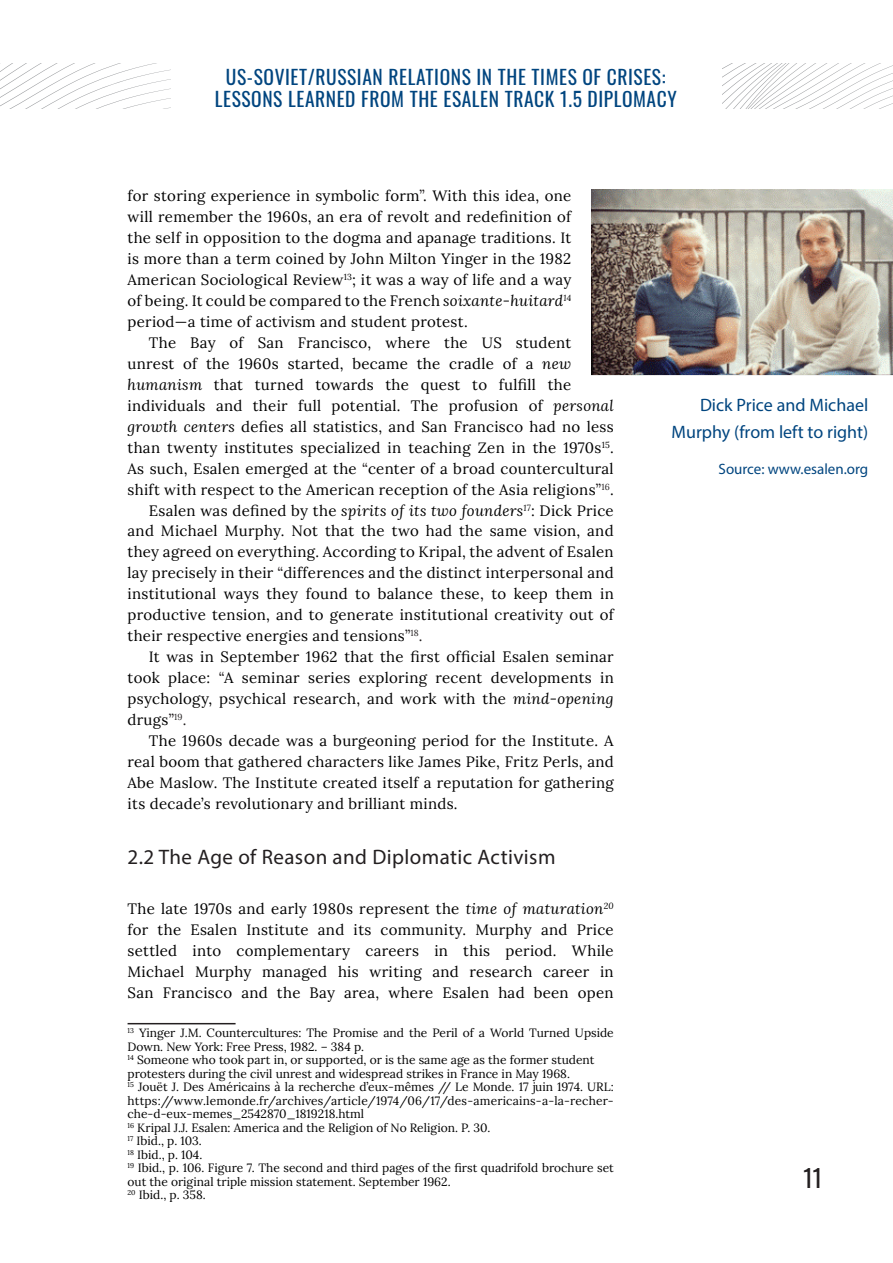
<style>
.page{position:relative;width:893px;height:1263px;background:#fff}
.page>*{position:absolute;margin:0;border:0;box-sizing:border-box;transform-origin:0 0}
.t1{font:24.15px "Oswald";color:#231f20}
.Заголовок_внутри{font:21px "Myriad Pro";letter-spacing:.02em;color:#231f20}
.t2{font:19.5px/22.5px "Oswald";letter-spacing:.03em;color:#01457f;text-align:center}
.Подпись_к_фото{font:18px/27px "Myriad Pro";color:#01457f;text-align:right}
.Текст{font:15px/21px "Lora";letter-spacing:.02em;color:#000;text-align:justify}
.Подпись_к_фото-2{font:15px "Myriad Pro";color:#01457f}
.Сноска{font:12px/13.5px "Lora";color:#000}
.s1{color:#231f20}
.s2{font-style:italic}
</style>
<div class="page">
<svg style="left:0;top:64px;width:170px;height:45px"></svg>
<svg style="left:723px;top:64px;width:170px;height:45px"></svg>
<hr style="left:128px;top:1023px;width:108px;height:1px;background:#231f20">
<img style="left:591px;top:190px;width:302px;height:186px">
<h3 class="t2" style="left:215px;top:63px;width:463px">US-SOVIET/RUSSIAN RELATIONS IN THE TIMES OF CRISES:<br>LESSONS LEARNED FROM THE ESALEN TRACK 1.5 DIPLOMACY</h3>
<p class="Текст" style="left:128px;top:184px;width:445px">for storing experience in symbolic form<span class="s1">”</span>. With this idea, one will remember the 1960s, an era of revolt and redefinition of the self in opposition to the dogma and apanage traditions. It is more than a term coined by John Milton Yinger in the 1982<br>American Sociological Review<sup>13</sup>; it was a way of life and a way of being. It could be compared to the French <span class="s2">soixante-huitard</span><sup>14 </sup>period—a time of activism and student protest.</p>
<p class="Текст" style="left:128px;top:331px;width:488px;text-align:left;text-indent:21px">The Bay of San Francisco, where the US student unrest of the 1960s started, became the cradle of a <span class="s2">new humanism</span> that turned towards the quest to fulfill the individuals and their full potential. The profusion of <span class="s2">personal growth centers</span> defies all statistics, and San Francisco had no less than twenty institutes specialized in teaching Zen in the 1970s<sup>15</sup>.<br>As such, Esalen emerged at the <span class="s1">“</span>center of a broad countercultural shift with respect to the American reception of the Asia religions<span class="s1">”</span><sup>16</sup>.</p>
<p class="Текст" style="left:128px;top:499px;width:488px;text-indent:21px">Esalen was defined by the <span class="s2">spirits of its two founders</span><sup>17</sup>: Dick Price and Michael Murphy. Not that the two had the same vision, and they agreed on everything. According to Kripal, the advent of Esalen lay precisely in their <span class="s1">“</span>differences and the distinct interpersonal and institutional ways they found to balance these, to keep them in productive tension, and to generate institutional creativity out of their respective energies and tensions<span class="s1">”</span><sup>18</sup><span class="s1">.</span></p>
<p class="Текст" style="left:128px;top:645px;width:488px;text-indent:21px">It was in September 1962 that the first official Esalen seminar took place: <span class="s1">“</span>A seminar series exploring recent developments in psychology, psychical research, and work with the <span class="s2">mind-opening </span>drugs<span class="s1">”</span><sup>19</sup><span class="s1">.</span></p>
<p class="Текст" style="left:128px;top:729px;width:488px;text-indent:21px">The 1960s decade was a burgeoning period for the Institute. A real boom that gathered characters like James Pike, Fritz Perls, and Abe Maslow. The Institute created itself a reputation for gathering its decade’s revolutionary and brilliant minds.</p>
<p class="Заголовок_внутри" style="left:128px;top:844px;width:429px">2.2 The Age of Reason and Diplomatic Activism</p>
<p class="Текст" style="left:128px;top:897px;width:488px">The late 1970s and early 1980s represent the <span class="s2">time of maturation</span><sup>20 </sup>for the Esalen Institute and its community. Murphy and Price settled into complementary careers in this period. While Michael Murphy managed his writing and research career in San Francisco and the Bay area, where Esalen had been open</p>
<p class="Сноска" style="left:128px;top:1025px;width:488px"><sup>13</sup> Yinger J.M. Countercultures: The Promise and the Peril of a World Turned Upside<br>Down. New York: Free Press, 1982. – 384 p.</p>
<p class="Сноска" style="left:128px;top:1052px;width:468px"><sup>14</sup> Someone who took part in, or supported, or is the same age as the former student</p>
<p class="Сноска" style="left:128px;top:1066px;width:444px">protesters during the civil unrest and widespread strikes in France in May 1968.</p>
<p class="Сноска" style="left:128px;top:1079px;width:488px;text-align:justify"><sup>15</sup> Jouët J. Des Américains à la recherche d’eux-mêmes // Le Monde. 17 juin 1974. URL: https://www.lemonde.fr/archives/article/1974/06/17/des-americains-a-la-recher&shy;che-d-eux-memes_2542870_1819218.html</p>
<p class="Сноска" style="left:128px;top:1120px;width:364px"><sup>16</sup> Kripal J.J. Esalen: America and the Religion of No Religion. P. 30.</p>
<p class="Сноска" style="left:128px;top:1133px;width:76px"><sup>17</sup> Ibid., p. 103.</p>
<p class="Сноска" style="left:128px;top:1147px;width:76px"><sup>18</sup> Ibid., p. 104.</p>
<p class="Сноска" style="left:128px;top:1160px;width:488px"><sup>19</sup> Ibid., p. 106. Figure 7. The second and third pages of the first quadrifold brochure set out the original triple mission statement. September 1962.</p>
<p class="Сноска" style="left:128px;top:1187px;width:80px"><sup>20</sup> Ibid., p. 358.</p>
<p class="Подпись_к_фото" style="left:671px;top:391px;width:198px">Dick Price and Michael<br>Murphy (from left to right)</p>
<p class="Подпись_к_фото-2" style="left:718px;top:459px;width:151px">Source: www.esalen.org</p>
<h1 class="t1" style="left:803px;top:1156px;width:21px">11</h1>
</div>
